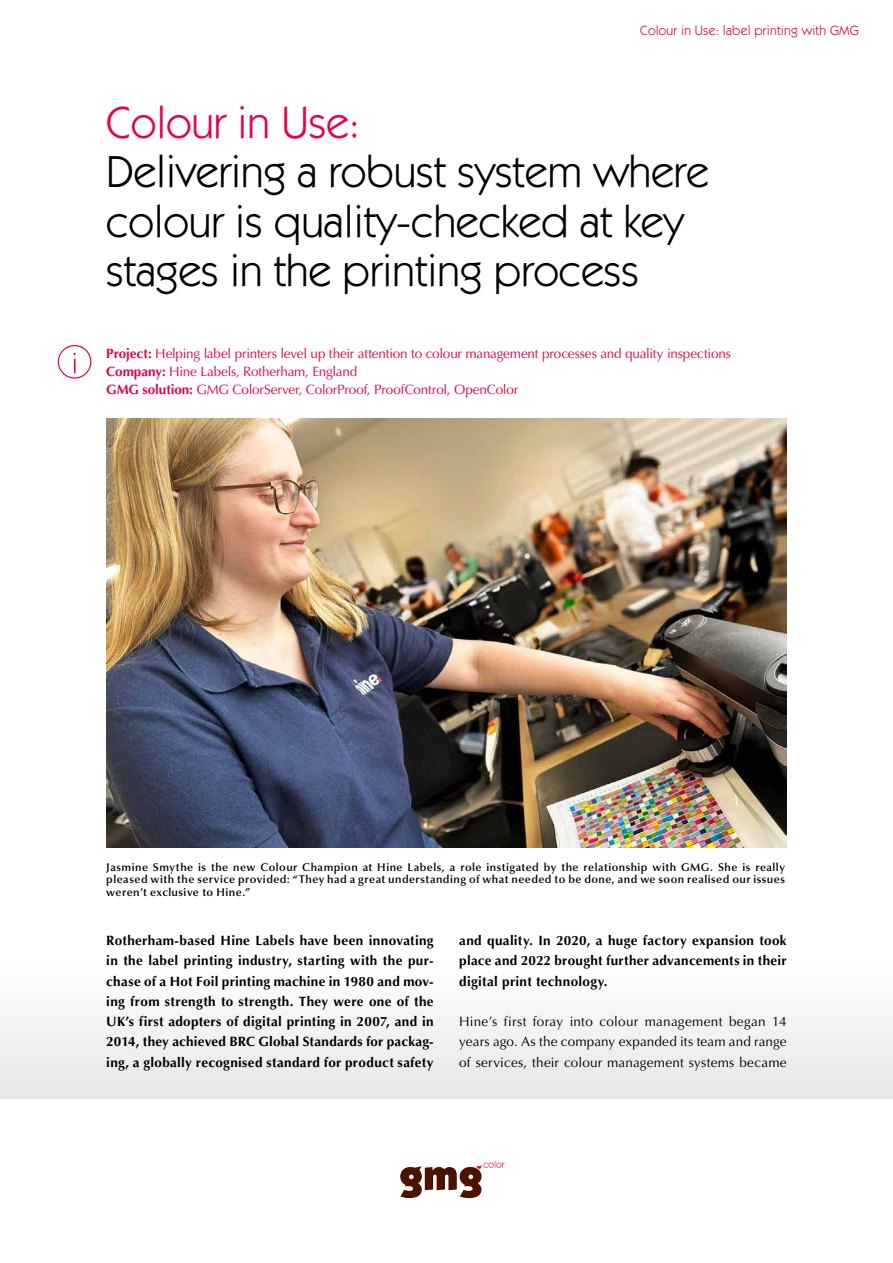
<style>
.page{position:relative;width:893px;height:1263px;background:#fff}
.page>*{position:absolute;margin:0;border:0;box-sizing:border-box;transform-origin:0 0}
.t1{font:45px/49.5px "ITC Kabel Std";color:#000}
.t2{font:45px "ITC Kabel Std";color:#e50050}
.t3{font:700 13.5px/20.2px "Optima LT Std";letter-spacing:.025em;color:#000;text-align:justify}
.t4{font:13.5px/18px "Optima LT Std";letter-spacing:-.01em;color:#e50050}
.t5{font:13.5px/20.2px "Optima LT Std";letter-spacing:.015em;color:#000;text-align:justify}
.t6{font:13.5px "ITC Kabel Std";letter-spacing:.015em;color:#e50050}
.t7{font:600 11.25px/12.8px "Optima LT Std";letter-spacing:.04em;color:#000;text-align:justify}
.s1{font-weight:700}
</style>
<div class="page">
<svg style="left:400px;top:1160px;width:105px;height:38px"></svg>
<div style="left:0;top:803px;width:893px;height:295px;background:linear-gradient(to bottom,#fff,#eee)"></div>
<div style="left:58px;top:345px;width:33px;height:34px;border:1px solid #e50050;border-radius:50%"></div>
<svg style="left:73px;top:352px;width:3px;height:21px"></svg>
<img style="left:106px;top:418px;width:681px;height:429px">
<p class="t6" style="left:640px;top:23px;width:220px">Colour in Use: label printing with GMG</p>
<h1 class="t2" style="left:106px;top:96px;width:255px">Colour in Use:</h1>
<h1 class="t1" style="left:106px;top:147px;width:604px">Delivering a robust system where colour is quality-checked at key stages in the printing process</h1>
<p class="t4" style="left:106px;top:344px;width:626px"><span class="s1">Project:</span> Helping label printers level up their attention to colour management processes and quality inspections<br><span class="s1">Company:</span> Hine Labels, Rotherham, England<br><span class="s1">GMG solution:</span> GMG ColorServer, ColorProof, ProofControl, OpenColor</p>
<p class="t7" style="left:106px;top:860px;width:680px">Jasmine Smythe is the new Colour Champion at Hine Labels, a role instigated by the relationship with GMG. She is really pleased with the service provided: “They had a great understanding of what needed to be done, and we soon realised our issues weren’t exclusive to Hine.”</p>
<p class="t3" style="left:106px;top:930px;width:329px">Rotherham-based Hine Labels have been innovating in the label printing industry, starting with the pur&shy;chase of a Hot Foil printing machine in 1980 and mov&shy;ing from strength to strength. They were one of the UK’s first adopters of digital printing in 2007, and in 2014, they achieved BRC Global Standards for packag&shy;ing, a globally recognised standard for product safety</p>
<p class="t3" style="left:459px;top:930px;width:329px">and quality. In 2020, a huge factory expansion took place and 2022 brought further advancements in their digital print technology.</p>
<p class="t5" style="left:459px;top:1011px;width:329px">Hine’s first foray into colour management began 14 years ago. As the company expanded its team and range of services, their colour management systems became</p>
</div>
